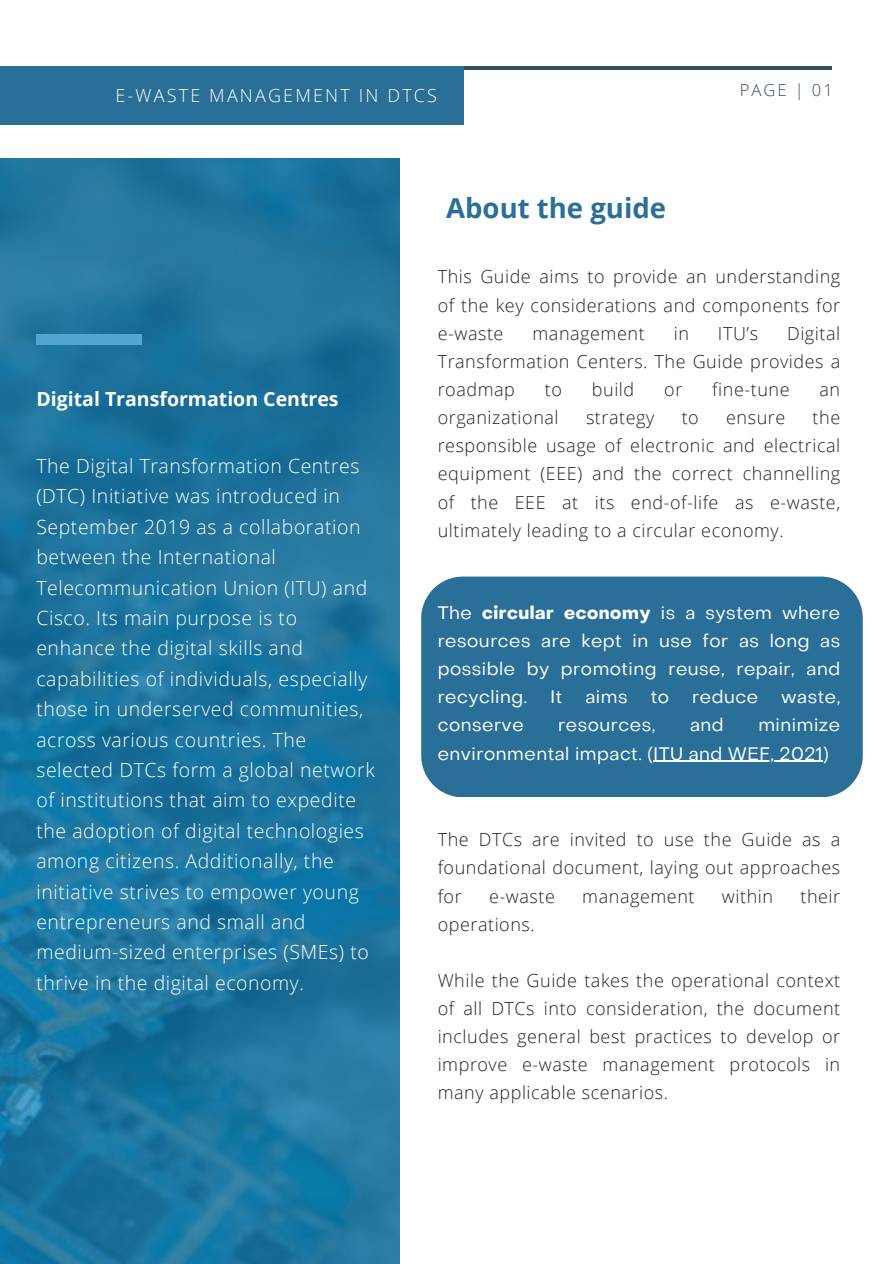
<style>
.page{position:relative;width:893px;height:1264px;background:#fff}
.page>*{position:absolute;margin:0;border:0;box-sizing:border-box;transform-origin:0 0}
.t1{font:700 27.6px "Open Sans";color:#296f97}
.t2{font:300 19.5px/30.3px "Open Sans";letter-spacing:.03em;color:#fff}
.t3{font:700 19.5px "Open Sans";color:#fff}
.t4{font:300 18px/28.2px "Open Sans";letter-spacing:.03em;color:#222;text-align:justify}
.t5{font:18px/28.2px "Object Sans";letter-spacing:.03em;color:#fff;text-align:justify}
.t6{font:300 18px "Open Sans";letter-spacing:.12em;color:#fff}
.t7{font:300 16.5px "Open Sans";letter-spacing:.12em;color:#364d62}
.s1{font-weight:700}
</style>
<div class="page">
<hr style="left:61px;top:66px;width:770px;height:4px;background:#364d62">
<div style="left:0;top:66px;width:464px;height:59px;background:#296f97"></div>
<svg style="left:0;top:159px;width:400px;height:1104px;background:#1d749e"></svg>
<div style="left:421px;top:576px;width:441px;height:221px;background:#296f97"></div>
<hr style="left:653px;top:760px;width:169px;height:1px;background:#fff">
<p class="t6" style="left:115px;top:83px;width:323px">E-WASTE MANAGEMENT IN DTCS</p>
<h1 class="t1" style="left:446px;top:188px;width:221px">About the guide</h1>
<p class="t7" style="left:739px;top:79px;width:94px">PAGE | 01</p>
<p class="t3" style="left:36px;top:385px;width:304px">Digital Transformation Centres</p>
<p class="t2" style="left:36px;top:450px;width:340px">The Digital Transformation Centres (DTC) Initiative was introduced in September 2019 as a collaboration between the International Telecommunication Union (ITU) and Cisco. Its main purpose is to enhance the digital skills and capabilities of individuals, especially those in underserved communities, across various countries. The selected DTCs form a global network of institutions that aim to expedite the adoption of digital technologies among citizens. Additionally, the initiative strives to empower young entrepreneurs and small and medium-sized enterprises (SMEs) to thrive in the digital economy.</p>
<p class="t4" style="left:437px;top:262px;width:404px">This Guide aims to provide an understanding of the key considerations and components for e-waste</p>
<p class="t4" style="left:437px;top:318px;width:404px;text-indent:349px">Digital Transformation Centers. The Guide provides a roadmap</p>
<p class="t4" style="left:532px;top:318px;width:114px">management</p>
<p class="t4" style="left:673px;top:318px;width:17px">in</p>
<p class="t4" style="left:718px;top:318px;width:42px">ITU’s</p>
<p class="t4" style="left:545px;top:375px;width:19px">to</p>
<p class="t4" style="left:592px;top:375px;width:44px">build</p>
<p class="t4" style="left:664px;top:375px;width:20px">or</p>
<p class="t4" style="left:712px;top:375px;width:79px">fine-tune</p>
<p class="t4" style="left:819px;top:375px;width:22px">an</p>
<p class="t4" style="left:437px;top:403px;width:122px">organizational</p>
<p class="t4" style="left:586px;top:403px;width:70px">strategy</p>
<p class="t4" style="left:681px;top:403px;width:19px">to</p>
<p class="t4" style="left:726px;top:403px;width:61px">ensure</p>
<p class="t4" style="left:437px;top:403px;width:404px;text-indent:375px">the responsible usage of electronic and electrical equipment (EEE) and the correct channelling of the EEE at its end-of-life as e-waste, ultimately leading to a circular economy.</p>
<p class="t5" style="left:437px;top:600px;width:404px">The <span class="s1">circular economy</span> is a system where resources are kept in use for as long as possible by promoting reuse, repair, and recycling.</p>
<p class="t5" style="left:550px;top:684px;width:13px">It</p>
<p class="t5" style="left:585px;top:684px;width:44px">aims</p>
<p class="t5" style="left:650px;top:684px;width:20px">to</p>
<p class="t5" style="left:692px;top:684px;width:67px">reduce</p>
<p class="t5" style="left:781px;top:684px;width:60px">waste,</p>
<p class="t5" style="left:437px;top:712px;width:87px">conserve</p>
<p class="t5" style="left:558px;top:712px;width:98px">resources,</p>
<p class="t5" style="left:690px;top:712px;width:35px">and</p>
<p class="t5" style="left:437px;top:712px;width:404px;text-indent:321px">minimize environmental impact. (ITU and WEF, 2021)</p>
<p class="t4" style="left:437px;top:825px;width:404px">The DTCs are invited to use the Guide as a foundational document, laying out approaches for</p>
<p class="t4" style="left:489px;top:881px;width:67px">e-waste</p>
<p class="t4" style="left:582px;top:881px;width:114px">management</p>
<p class="t4" style="left:721px;top:881px;width:53px">within</p>
<p class="t4" style="left:800px;top:881px;width:41px">their</p>
<p class="t4" style="left:437px;top:909px;width:98px">operations.</p>
<p class="t4" style="left:437px;top:965px;width:404px">While the Guide takes the operational context of all DTCs into consideration, the document includes general best practices to develop or improve e-waste management protocols in many applicable scenarios.</p>
</div>
